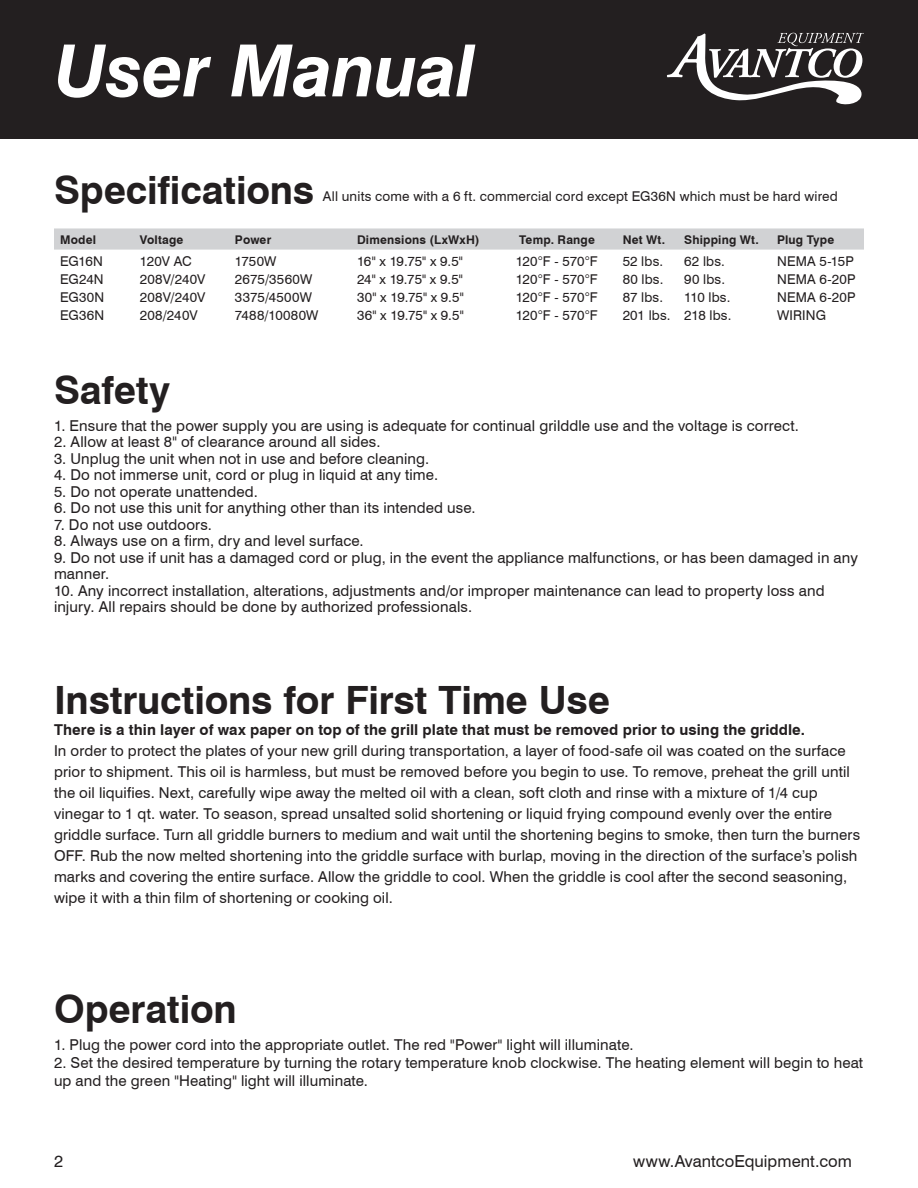
<style>
.page{position:relative;width:918px;height:1188px;background:#fff}
.page>*{position:absolute;margin:0;border:0;box-sizing:border-box;transform-origin:0 0}
.t1{font:italic 700 72px "Swiss 721 BT";letter-spacing:-.01em;color:#fff}
.t2{font:700 39px "Swiss 721 BT";letter-spacing:-.005em;color:#231f20}
.t3{font:16.5px "Swiss 721 BT";letter-spacing:.005em;color:#231f20}
.t4{font:15px/21px "Swiss 721 BT";letter-spacing:.01em;color:#231f20}
.t5{font:700 15px "Swiss 721 BT";letter-spacing:.005em;color:#231f20}
.t6{font:13.5px "Swiss 721 BT";letter-spacing:.015em;color:#231f20}
.t7{font:700 12px "Swiss 721 BT";letter-spacing:.015em;color:#231f20}
</style>
<div class="page">
<div style="left:0;top:0;width:918px;height:138px;background:#231f20"></div>
<svg style="left:667px;top:33px;width:197px;height:72px"></svg>
<svg style="left:54px;top:228px;width:810px;height:22px;background:#d2d3d5"></svg>
<h1 class="t1" style="left:54px;top:27px;width:423px">User Manual</h1>
<p class="t2" style="left:54px;top:167px;width:262px">Specifications</p>
<p class="t7" style="left:60px;top:232px;width:38px">Model</p>
<p class="t7" style="left:140px;top:232px;width:45px">Voltage</p>
<p class="t7" style="left:235px;top:232px;width:38px">Power</p>
<p class="t7" style="left:357px;top:232px;width:124px">Dimensions (LxWxH)</p>
<p class="t7" style="left:519px;top:232px;width:77px">Temp. Range</p>
<p class="t7" style="left:623px;top:232px;width:44px">Net Wt.</p>
<p class="t7" style="left:684px;top:232px;width:76px">Shipping Wt.</p>
<p class="t7" style="left:777px;top:232px;width:59px">Plug Type</p>
<p class="t6" style="left:60px;top:253px;width:44px">EG16N</p>
<p class="t6" style="left:60px;top:271px;width:45px">EG24N</p>
<p class="t6" style="left:60px;top:289px;width:46px">EG30N</p>
<p class="t6" style="left:60px;top:307px;width:46px">EG36N</p>
<p class="t6" style="left:323px;top:188px;width:516px">All units come with a 6 ft. commercial cord except EG36N which must be hard wired</p>
<p class="t6" style="left:140px;top:253px;width:53px">120V AC</p>
<p class="t6" style="left:140px;top:271px;width:67px">208V/240V</p>
<p class="t6" style="left:140px;top:289px;width:67px">208V/240V</p>
<p class="t6" style="left:140px;top:307px;width:59px">208/240V</p>
<p class="t6" style="left:235px;top:253px;width:43px">1750W</p>
<p class="t6" style="left:235px;top:271px;width:79px">2675/3560W</p>
<p class="t6" style="left:235px;top:289px;width:78px">3375/4500W</p>
<p class="t6" style="left:235px;top:307px;width:85px">7488/10080W</p>
<p class="t6" style="left:516px;top:253px;width:84px">120°F - 570°F</p>
<p class="t6" style="left:516px;top:271px;width:84px">120°F - 570°F</p>
<p class="t6" style="left:516px;top:289px;width:84px">120°F - 570°F</p>
<p class="t6" style="left:516px;top:307px;width:84px">120°F - 570°F</p>
<p class="t6" style="left:623px;top:253px;width:42px">52 lbs.</p>
<p class="t6" style="left:623px;top:271px;width:42px">80 lbs.</p>
<p class="t6" style="left:623px;top:289px;width:42px">87 lbs.</p>
<p class="t6" style="left:623px;top:307px;width:49px">201 lbs.</p>
<p class="t6" style="left:684px;top:253px;width:42px">62 lbs.</p>
<p class="t6" style="left:684px;top:271px;width:42px">90 lbs.</p>
<p class="t6" style="left:684px;top:289px;width:48px">110 lbs.</p>
<p class="t6" style="left:684px;top:307px;width:49px">218 lbs.</p>
<p class="t6" style="left:777px;top:253px;width:78px">NEMA 5-15P</p>
<p class="t6" style="left:777px;top:271px;width:80px">NEMA 6-20P</p>
<p class="t6" style="left:777px;top:289px;width:80px">NEMA 6-20P</p>
<p class="t6" style="left:777px;top:307px;width:51px">WIRING</p>
<p class="t6" style="left:357px;top:253px;width:108px">16" x 19.75" x 9.5"</p>
<p class="t6" style="left:357px;top:271px;width:107px">24" x 19.75" x 9.5"</p>
<p class="t6" style="left:357px;top:289px;width:108px">30" x 19.75" x 9.5"</p>
<p class="t6" style="left:357px;top:307px;width:108px">36" x 19.75" x 9.5"</p>
<p class="t2" style="left:54px;top:366px;width:118px">Safety</p>
<p class="t4" style="left:54px;top:415px;width:746px">1. Ensure that the power supply you are using is adequate for continual grilddle use and the voltage is correct.</p>
<p class="t4" style="left:54px;top:431px;width:328px">2. Allow at least 8" of clearance around all sides.</p>
<p class="t4" style="left:54px;top:448px;width:377px">3. Unplug the unit when not in use and before cleaning.</p>
<p class="t4" style="left:54px;top:464px;width:386px">4. Do not immerse unit, cord or plug in liquid at any time.</p>
<p class="t4" style="left:54px;top:481px;width:205px">5. Do not operate unattended.</p>
<p class="t4" style="left:54px;top:497px;width:423px">6. Do not use this unit for anything other than its intended use.</p>
<p class="t4" style="left:54px;top:514px;width:160px">7. Do not use outdoors.</p>
<p class="t4" style="left:54px;top:530px;width:311px">8. Always use on a firm, dry and level surface.</p>
<p class="t4" style="left:54px;top:549px;width:806px;line-height:16.5px">9. Do not use if unit has a damaged cord or plug, in the event the appliance malfunctions, or has been damaged in any manner.</p>
<p class="t4" style="left:54px;top:582px;width:772px;line-height:16.5px">10. Any incorrect installation, alterations, adjustments and/or improper maintenance can lead to property loss and injury. All repairs should be done by authorized professionals.</p>
<p class="t2" style="left:54px;top:677px;width:557px">Instructions for First Time Use</p>
<p class="t5" style="left:54px;top:721px;width:753px">There is a thin layer of wax paper on top of the grill plate that must be removed prior to using the griddle.</p>
<p class="t4" style="left:54px;top:740px;width:808px">In order to protect the plates of your new grill during transportation, a layer of food-safe oil was coated on the surface prior to shipment. This oil is harmless, but must be removed before you begin to use. To remove, preheat the grill until the oil liquifies. Next, carefully wipe away the melted oil with a clean, soft cloth and rinse with a mixture of 1/4 cup vinegar to 1 qt. water. To season, spread unsalted solid shortening or liquid frying compound evenly over the entire griddle surface. Turn all griddle burners to medium and wait until the shortening begins to smoke, then turn the burners OFF. Rub the now melted shortening into the griddle surface with burlap, moving in the direction of the surface’s polish marks and covering the entire surface. Allow the griddle to cool. When the griddle is cool after the second seasoning, wipe it with a thin film of shortening or cooking oil.</p>
<p class="t2" style="left:54px;top:986px;width:184px">Operation</p>
<p class="t4" style="left:54px;top:1034px;width:581px">1. Plug the power cord into the appropriate outlet. The red "Power" light will illuminate.</p>
<p class="t4" style="left:54px;top:1054px;width:811px;line-height:18px">2. Set the desired temperature by turning the rotary temperature knob clockwise. The heating element will begin to heat up and the green "Heating" light will illuminate.</p>
<p class="t3" style="left:54px;top:1151px;width:11px">2</p>
<p class="t3" style="left:633px;top:1151px;width:220px">www.AvantcoEquipment.com</p>
</div>
